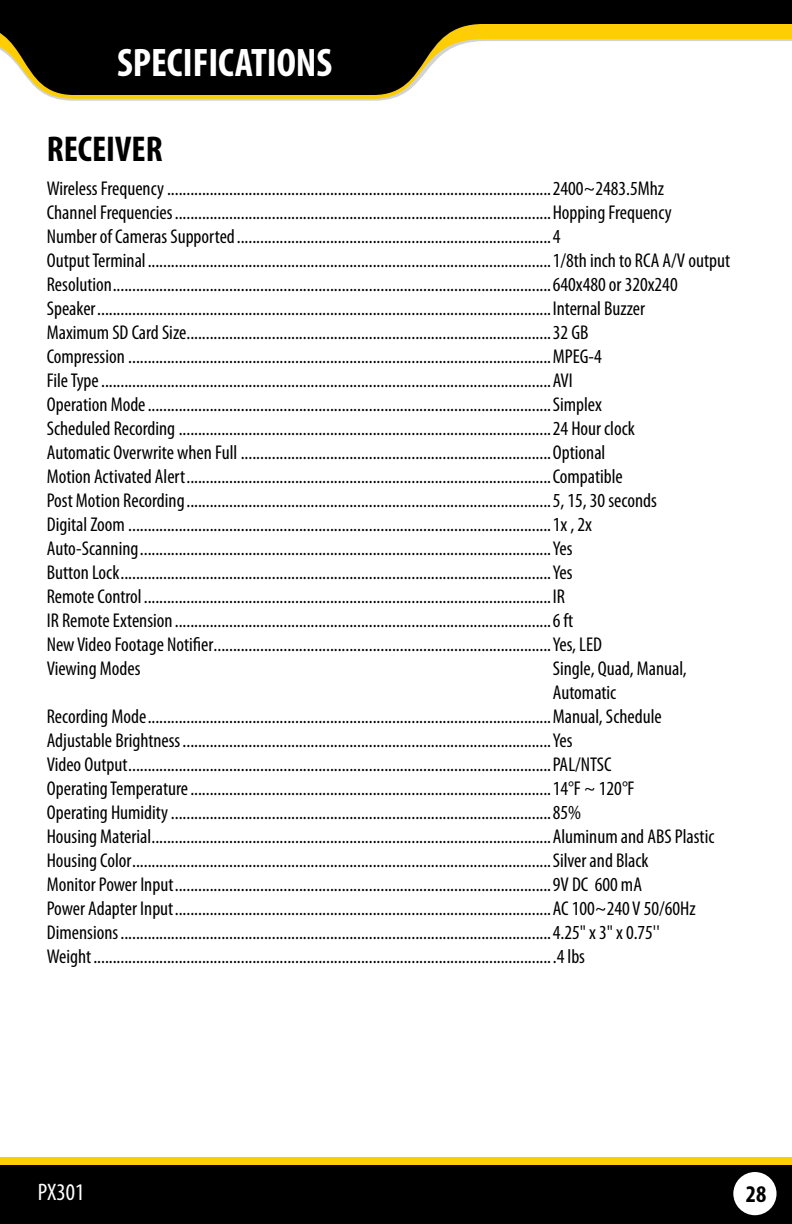
<style>
.page{position:relative;width:792px;height:1224px;background:#fff}
.page>*{position:absolute;margin:0;border:0;box-sizing:border-box;transform-origin:0 0}
.t1{font:700 condensed 40px "Myriad Pro";color:#fff}
.t2{font:700 condensed 36px "Myriad Pro";color:#000}
.t3{font:condensed 24px "Myriad Pro";color:#fff}
.t4{font:700 condensed 24px "Myriad Pro";color:#000}
.t5{font:condensed 20px/24px "Myriad Pro";color:#000}
</style>
<div class="page">
<div style="left:0;top:1158px;width:792px;height:18px;background:#ffcd03"></div>
<div style="left:0;top:1166px;width:792px;height:58px;background:#000"></div>
<svg style="left:47px;top:95px;width:354px;height:4px"></svg>
<svg style="left:0;top:0;width:792px;height:95px;fill:#000"></svg>
<div style="left:733px;top:1172px;width:44px;height:43px;background:#fff;border-radius:50%"></div>
<h1 class="t1" style="left:117px;top:38px;width:217px">SPECIFICATIONS</h1>
<h2 class="t2" style="left:47px;top:127px;width:117px">RECEIVER</h2>
<p class="t5" style="left:47px;top:176px;width:685px">Wireless Frequency...................................................................................................2400~2483.5Mhz<br>Channel Frequencies.................................................................................................Hopping Frequency<br>Number of Cameras Supported.................................................................................4<br>Output Terminal........................................................................................................1/8th inch to RCA A/V output Resolution.................................................................................................................640x480 or 320x240<br>Speaker.....................................................................................................................Internal Buzzer<br>Maximum SD Card Size..............................................................................................32 GB<br>Compression .............................................................................................................MPEG-4<br>File Type....................................................................................................................AVI<br>Operation Mode........................................................................................................Simplex<br>Scheduled Recording ................................................................................................24 Hour clock<br>Automatic Overwrite when Full ................................................................................Optional<br>Motion Activated Alert..............................................................................................Compatible<br>Post Motion Recording..............................................................................................5, 15, 30 seconds<br>Digital Zoom .............................................................................................................1x , 2x Auto-Scanning..........................................................................................................Yes<br>Button Lock...............................................................................................................Yes<br>Remote Control.........................................................................................................IR<br>IR Remote Extension.................................................................................................6 ft<br>New Video Footage Notifier.......................................................................................Yes, LED<br>Viewing Modes</p>
<p class="t5" style="left:553px;top:656px;width:136px">Single, Quad, Manual,</p>
<p class="t5" style="left:553px;top:680px;width:65px">Automatic</p>
<p class="t5" style="left:47px;top:704px;width:616px">Recording Mode........................................................................................................Manual, Schedule</p>
<p class="t5" style="left:47px;top:728px;width:527px">Adjustable Brightness...............................................................................................Yes</p>
<p class="t5" style="left:47px;top:752px;width:566px">Video Output.............................................................................................................PAL/NTSC</p>
<p class="t5" style="left:47px;top:776px;width:589px">Operating Temperature.............................................................................................14°F ~ 120°F</p>
<p class="t5" style="left:47px;top:800px;width:536px">Operating Humidity..................................................................................................85%</p>
<p class="t5" style="left:47px;top:824px;width:669px">Housing Material.......................................................................................................Aluminum and ABS Plastic</p>
<p class="t5" style="left:47px;top:848px;width:603px">Housing Color............................................................................................................Silver and Black</p>
<p class="t5" style="left:47px;top:872px;width:597px">Monitor Power Input.................................................................................................9V DC 600 mA</p>
<p class="t5" style="left:47px;top:896px;width:651px">Power Adapter Input.................................................................................................AC 100~240 V 50/60Hz</p>
<p class="t5" style="left:47px;top:920px;width:614px">Dimensions...............................................................................................................4.25" x 3" x 0.75''</p>
<p class="t5" style="left:47px;top:944px;width:540px">Weight.......................................................................................................................4 lbs</p>
<p class="t3" style="left:38px;top:1177px;width:48px">PX301</p>
<p class="t4" style="left:746px;top:1179px;width:22px">28</p>
</div>
